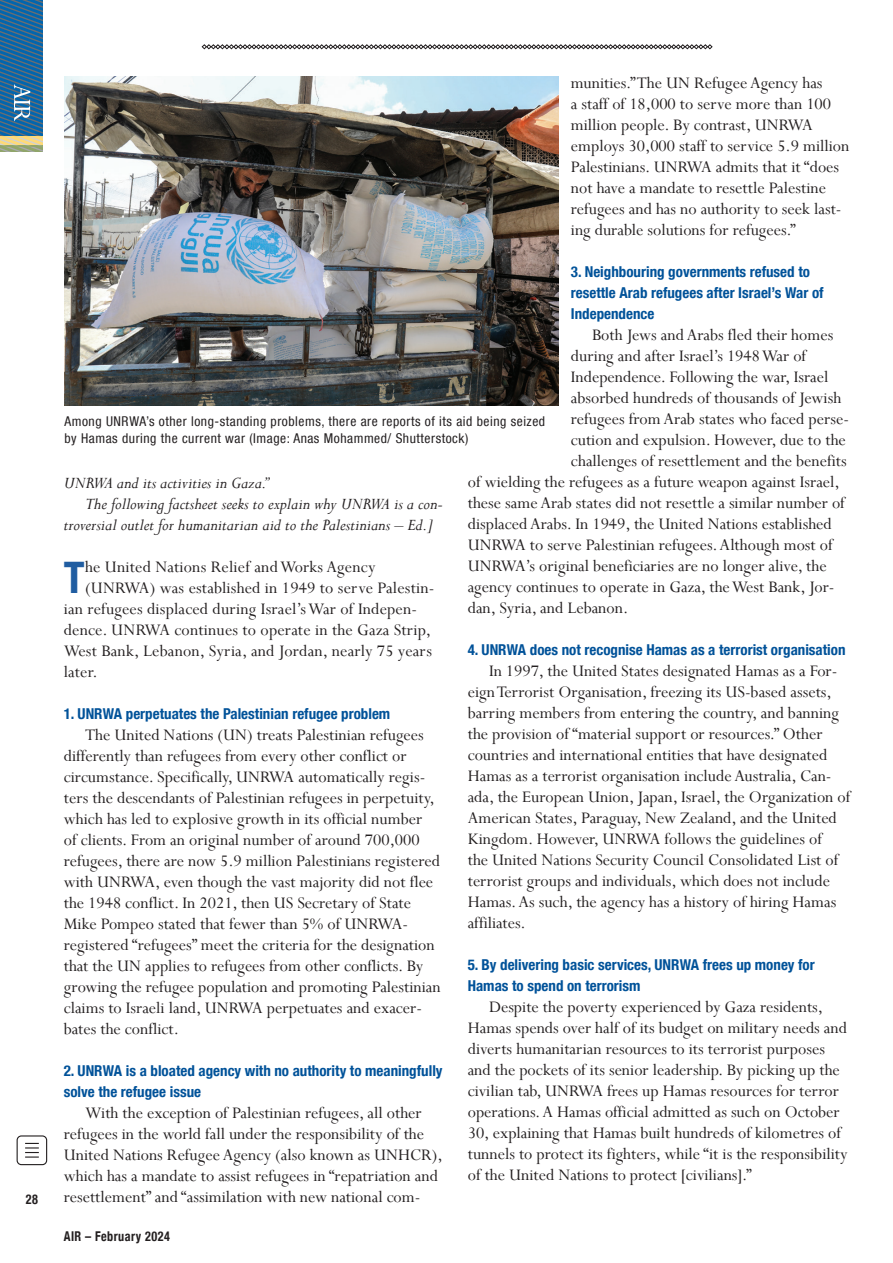
<style>
.page{position:relative;width:893px;height:1263px;background:#fff}
.page>*{position:absolute;margin:0;border:0;box-sizing:border-box;transform-origin:0 0}
.Drop_Cap{font:700 condensed 43.5px "Helvetica Neue";color:#205da1}
.Copy_General{font:18px/21px "Perpetua";color:#231f20}
.Drop_Cap-2{font:18px "Perpetua";letter-spacing:.01em;color:#231f20}
.Attribution{font:italic 18px/21px "Perpetua";color:#231f20}
.Sub_subheading{font:700 condensed 15px/21px "Helvetica Neue LT Com";color:#015299}
.t1{font:condensed 13.5px/16.5px "Helvetica Neue LT Com";letter-spacing:.04em;color:#231f20}
.t2{font:700 condensed 13.5px "Helvetica Neue";letter-spacing:.04em;color:#231f20;scale:.9 1}
</style>
<div class="page">
<svg style="left:202px;top:44px;width:510px;height:5px"></svg>
<div style="left:17px;top:1135px;width:30px;height:30px;border:1px solid #231f20;border-radius:4px"></div>
<svg style="left:25px;top:1143px;width:14px;height:14px"></svg>
<svg style="left:0;top:0;width:43px;height:151px;background:#3a759b"></svg>
<img style="left:65px;top:77px;width:493px;height:329px">
<p class="t2" style="left:26px;top:1188px;width:15px">28</p>
<p class="Copy_General" style="left:571px;top:72px;width:280px">munities.” The UN Refugee Agency has<br>a staff of 18,000 to serve more than 100 million people. By contrast, UNRWA employs 30,000 staff to service 5.9 million Palestinians. UNRWA admits that it “does not have a mandate to resettle Palestine refugees and has no authority to seek last&shy;ing durable solutions for refugees.”</p>
<p class="Sub_subheading" style="left:571px;top:261px;width:254px">3. Neighbouring governments refused to resettle Arab refugees after Israel’s War of<br>Independence</p>
<p class="Copy_General" style="left:592px;top:324px;width:243px">Both Jews and Arabs fled their homes</p>
<p class="Copy_General" style="left:571px;top:345px;width:237px">during and after Israel’s 1948 War of</p>
<p class="Copy_General" style="left:571px;top:366px;width:259px">Independence. Following the war, Israel</p>
<p class="Copy_General" style="left:571px;top:387px;width:272px">absorbed hundreds of thousands of Jewish</p>
<p class="Copy_General" style="left:571px;top:408px;width:280px">refugees from Arab states who faced perse-</p>
<p class="Copy_General" style="left:571px;top:429px;width:276px">cution and expulsion. However, due to the</p>
<p class="Copy_General" style="left:571px;top:450px;width:277px">challenges of resettlement and the benefits</p>
<p class="Copy_General" style="left:468px;top:471px;width:374px">of wielding the refugees as a future weapon against Israel,</p>
<p class="Copy_General" style="left:468px;top:492px;width:379px">these same Arab states did not resettle a similar number of</p>
<p class="Copy_General" style="left:468px;top:513px;width:365px">displaced Arabs. In 1949, the United Nations established</p>
<p class="Copy_General" style="left:468px;top:534px;width:366px">UNRWA to serve Palestinian refugees. Although most of</p>
<p class="Copy_General" style="left:468px;top:555px;width:360px">UNRWA’s original beneficiaries are no longer alive, the</p>
<p class="Copy_General" style="left:468px;top:576px;width:368px">agency continues to operate in Gaza, the West Bank, Jor-</p>
<p class="Copy_General" style="left:468px;top:597px;width:162px">dan, Syria, and Lebanon.</p>
<p class="Sub_subheading" style="left:468px;top:639px;width:379px">4. UNRWA does not recognise Hamas as a terrorist organisation</p>
<p class="Copy_General" style="left:468px;top:660px;width:384px;text-indent:21px">In 1997, the United States designated Hamas as a For&shy;eign Terrorist Organisation, freezing its US-based assets, barring members from entering the country, and banning the provision of “material support or resources.” Other countries and international entities that have designated Hamas as a terrorist organisation include Australia, Can&shy;ada, the European Union, Japan, Israel, the Organization of American States, Paraguay, New Zealand, and the United Kingdom. However, UNRWA follows the guidelines of<br>the United Nations Security Council Consolidated List of terrorist groups and individuals, which does not include Hamas. As such, the agency has a history of hiring Hamas affiliates.</p>
<p class="Sub_subheading" style="left:468px;top:954px;width:349px">5. By delivering basic services, UNRWA frees up money for<br>Hamas to spend on terrorism</p>
<p class="Copy_General" style="left:468px;top:996px;width:381px;text-indent:21px">Despite the poverty experienced by Gaza residents, Hamas spends over half of its budget on military needs and diverts humanitarian resources to its terrorist purposes and the pockets of its senior leadership. By picking up the civilian tab, UNRWA frees up Hamas resources for terror operations. A Hamas official admitted as such on October 30, explaining that Hamas built hundreds of kilometres of tunnels to protect its fighters, while “it is the responsibility of the United Nations to protect [civilians].”</p>
<p class="t1" style="left:65px;top:413px;width:482px">Among UNRWA’s other long-standing problems, there are reports of its aid being seized by Hamas during the current war (Image: Anas Mohammed/ Shutterstock)</p>
<p class="Attribution" style="left:64px;top:472px;width:206px">UNRWA and its activities in Gaza.”</p>
<p class="Attribution" style="left:64px;top:493px;width:381px;text-indent:21px">The following factsheet seeks to explain why UNRWA is a con&shy;troversial outlet for humanitarian aid to the Palestinians – Ed.]</p>
<p class="Drop_Cap" style="left:64px;top:542px;width:22px">T</p>
<p class="Drop_Cap-2" style="left:85px;top:556px;width:292px">he United Nations Relief and Works Agency</p>
<p class="Drop_Cap-2" style="left:85px;top:577px;width:351px">(UNRWA) was established in 1949 to serve Palestin-</p>
<p class="Drop_Cap-2" style="left:64px;top:598px;width:355px">ian refugees displaced during Israel’s War of Indepen-</p>
<p class="Drop_Cap-2" style="left:64px;top:619px;width:369px">dence. UNRWA continues to operate in the Gaza Strip,</p>
<p class="Drop_Cap-2" style="left:64px;top:640px;width:370px">West Bank, Lebanon, Syria, and Jordan, nearly 75 years</p>
<p class="Drop_Cap-2" style="left:64px;top:661px;width:36px">later.</p>
<p class="Sub_subheading" style="left:64px;top:703px;width:328px">1. UNRWA perpetuates the Palestinian refugee problem</p>
<p class="Copy_General" style="left:64px;top:724px;width:378px;text-indent:21px">The United Nations (UN) treats Palestinian refugees differently than refugees from every other conflict or circumstance. Specifically, UNRWA automatically regis&shy;ters the descendants of Palestinian refugees in perpetuity, which has led to explosive growth in its official number<br>of clients. From an original number of around 700,000 refugees, there are now 5.9 million Palestinians registered with UNRWA, even though the vast majority did not flee the 1948 conflict. In 2021, then US Secretary of State Mike Pompeo stated that fewer than 5% of UNRWA&shy;registered “refugees” meet the criteria for the designation that the UN applies to refugees from other conflicts. By growing the refugee population and promoting Palestinian claims to Israeli land, UNRWA perpetuates and exacer&shy;bates the conflict.</p>
<p class="Sub_subheading" style="left:64px;top:1060px;width:380px">2. UNRWA is a bloated agency with no authority to meaningfully solve the refugee issue</p>
<p class="Copy_General" style="left:64px;top:1102px;width:380px;text-indent:21px">With the exception of Palestinian refugees, all other refugees in the world fall under the responsibility of the United Nations Refugee Agency (also known as UNHCR), which has a mandate to assist refugees in “repatriation and resettlement” and “assimilation with new national com-</p>
<p class="t2" style="left:64px;top:1225px;width:120px">AIR – February 2024</p>
</div>
